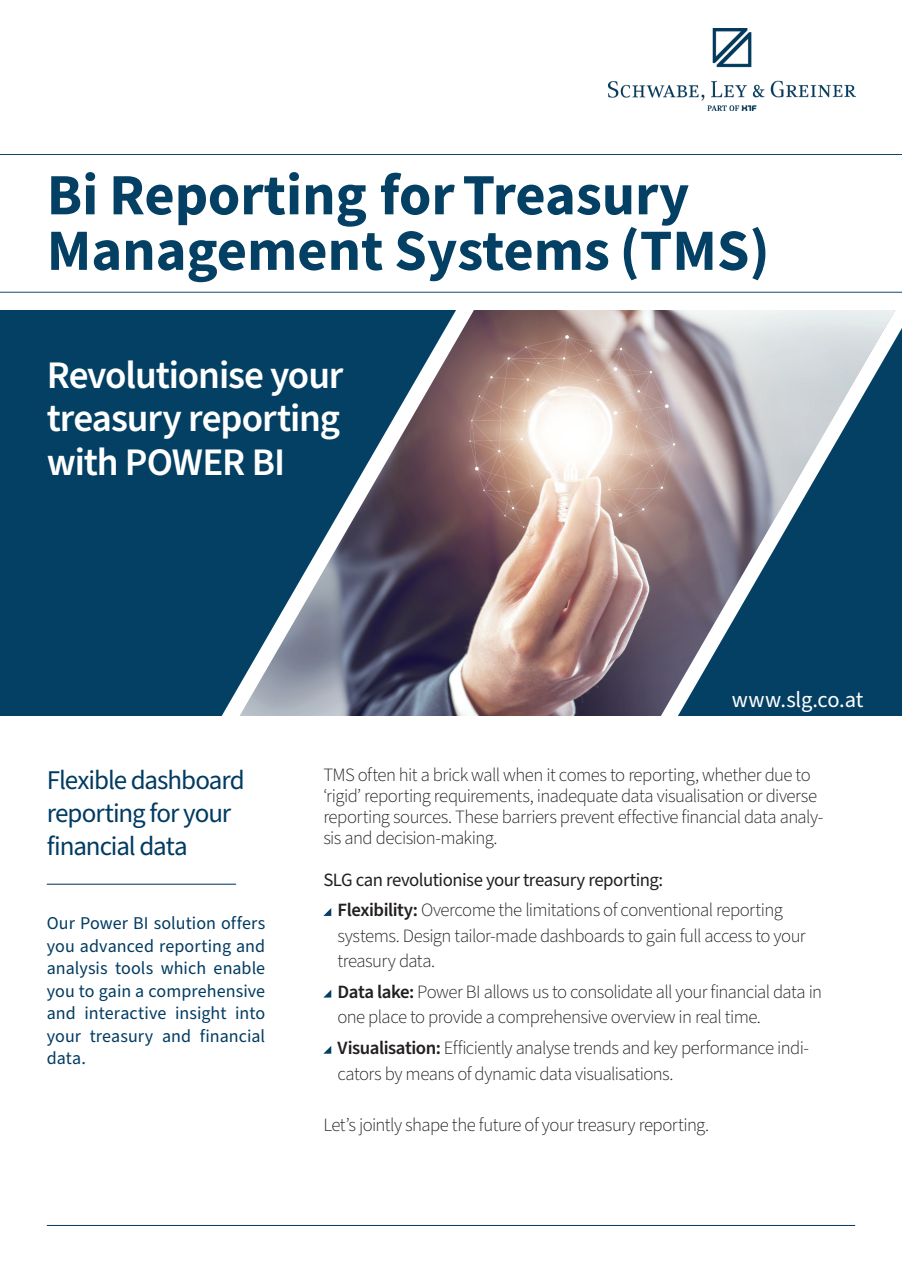
<style>
.page{position:relative;width:902px;height:1272px;background:#fff}
.page>*{position:absolute;margin:0;border:0;box-sizing:border-box;transform-origin:0 0}
.t1{font:58.5px "Source Sans Variable";color:#044064}
.t2{font:600 39px/43.5px "Source Sans Pro";letter-spacing:-.03em;color:#fff;text-align:justify}
.t3{font:27px/33px "Source Sans Pro";letter-spacing:-.04em;color:#003b62}
.t4{font:22.5px "Source Sans Pro";letter-spacing:-.01em;color:#fff}
.Aufzählung_Fließtext_9_pt{font:300 18.75px/25.5px "Source Sans Pro";letter-spacing:-.03em;color:#231f20}
.Überschrift_Sans_Serif_Blau{font:300 18.75px/21px "Source Sans Pro";letter-spacing:-.03em;color:#231f20}
.Überschrift_Sans_Serif_Blau-2{font:18.75px "Source Sans Pro";letter-spacing:-.025em;color:#231f20}
.t5{font:18px/22.5px "Source Sans Pro";color:#003b62;text-align:justify}
.s1{font-weight:600}
</style>
<div class="page">
<svg style="left:0;top:154px;width:901px;height:139px"></svg>
<div style="left:0;top:310px;width:212px;height:406px;background:#034063"></div>
<img style="left:608px;top:29px;width:247px;height:82px">
<svg style="left:324px;top:908px;width:7px;height:7px"></svg>
<svg style="left:324px;top:990px;width:7px;height:7px"></svg>
<svg style="left:324px;top:1046px;width:7px;height:7px"></svg>
<hr style="left:47px;top:1225px;width:808px;height:1px;background:#003b62">
<div style="left:212px;top:310px;width:26px;height:406px;background:#034063"></div>
<img style="left:238px;top:310px;width:407px;height:406px">
<hr style="left:47px;top:883px;width:189px;height:1px;background:#003b62">
<svg style="left:645px;top:310px;width:256px;height:406px;background:#697f91"></svg>
<p class="t1" style="left:47px;top:159px;width:644px">Bi Reporting for Treasury</p>
<p class="t1" style="left:47px;top:215px;width:724px">Management Systems (TMS)</p>
<p class="t2" style="left:47px;top:354px;width:298px">Revolutionise your treasury reporting with POWER BI</p>
<p class="t4" style="left:731px;top:684px;width:133px">www.slg.co.at</p>
<p class="t3" style="left:47px;top:764px;width:199px">Flexible dashboard reporting for your financial data</p>
<p class="Überschrift_Sans_Serif_Blau" style="left:323px;top:764px;width:501px">TMS often hit a brick wall when it comes to reporting, whether due to ‘rigid’ reporting requirements, inadequate data visualisation or diverse reporting sources. These barriers prevent effective financial data analy&shy;sis and decision-making.</p>
<p class="Überschrift_Sans_Serif_Blau-2" style="left:323px;top:866px;width:341px">SLG can revolutionise your treasury reporting:</p>
<p class="Aufzählung_Fließtext_9_pt" style="left:337px;top:897px;width:470px"><span class="s1">Flexibility:</span> Overcome the limitations of conventional reporting systems. Design tailor-made dashboards to gain full access to your treasury data.</p>
<p class="Aufzählung_Fließtext_9_pt" style="left:337px;top:979px;width:486px"><span class="s1">Data lake:</span> Power BI allows us to consolidate all your financial data in one place to provide a comprehensive overview in real time.</p>
<p class="Aufzählung_Fließtext_9_pt" style="left:337px;top:1035px;width:473px"><span class="s1">Visualisation:</span> Efficiently analyse trends and key performance indi&shy;cators by means of dynamic data visualisations.</p>
<p class="Überschrift_Sans_Serif_Blau" style="left:323px;top:1114px;width:387px">Let’s jointly shape the future of your treasury reporting.</p>
<p class="t5" style="left:47px;top:912px;width:220px">Our Power BI solution offers you advanced reporting and analysis tools which enable you to gain a comprehensive and interactive insight into your treasury and financial data.</p>
</div>
